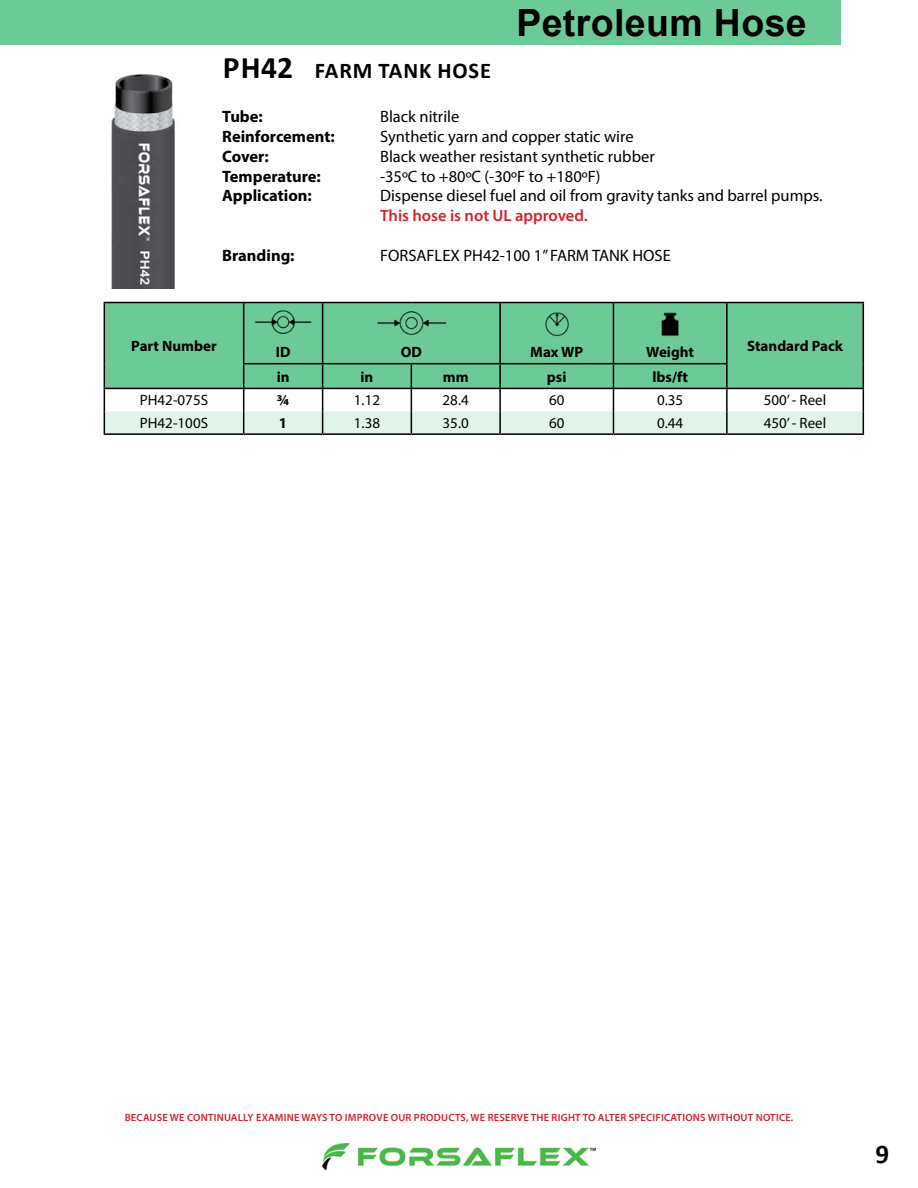
<style>
.page{position:relative;width:918px;height:1188px;background:#fff}
.page>*{position:absolute;margin:0;border:0;box-sizing:border-box;transform-origin:0 0}
.t1{font:700 37.5px "Arial";letter-spacing:.01em;color:#000}
.t2{font:700 27px "Calibri";color:#000}
.t3{font:700 22.5px "Calibri";letter-spacing:.04em;color:#000}
.t4{font:16.5px/19.8px "Myriad Pro";color:#000}
.t5{font:700 16.5px/19.8px "Myriad Pro";color:#000}
.t6{font:600 16.5px "Myriad Pro";color:#d2232a}
.t7{font:15px "Myriad Pro";color:#000}
.t8{font:700 15px "Myriad Pro";color:#000}
.t9{font:600 10.5px "Myriad Pro";letter-spacing:.02em;color:#d2232a}
.s1{font-size:31.5px}
</style>
<div class="page">
<img style="left:322px;top:1143px;width:274px;height:26px">
<div style="left:0;top:0;width:841px;height:45px;background:#6cca98"></div>
<div style="left:105px;top:303px;width:758px;height:61px;background:#6cca98"></div>
<hr style="left:244px;top:302px;width:79px;height:1px;background:#000">
<hr style="left:243px;top:303px;width:1px;height:60px;background:#000">
<hr style="left:323px;top:302px;width:88px;height:1px;background:#000">
<hr style="left:322px;top:303px;width:1px;height:60px;background:#000">
<hr style="left:411px;top:302px;width:89px;height:1px;background:#000">
<hr style="left:500px;top:302px;width:113px;height:1px;background:#000">
<hr style="left:499px;top:303px;width:2px;height:60px;background:#000">
<hr style="left:613px;top:302px;width:114px;height:1px;background:#000">
<hr style="left:613px;top:303px;width:1px;height:60px;background:#000">
<hr style="left:726px;top:303px;width:2px;height:60px;background:#000">
<hr style="left:243px;top:363px;width:80px;height:1px;background:#000">
<hr style="left:323px;top:363px;width:88px;height:1px;background:#000">
<hr style="left:411px;top:363px;width:89px;height:1px;background:#000">
<hr style="left:500px;top:363px;width:113px;height:1px;background:#000">
<hr style="left:613px;top:363px;width:115px;height:1px;background:#000">
<hr style="left:244px;top:433px;width:79px;height:2px;background:#000">
<hr style="left:411px;top:433px;width:89px;height:2px;background:#000">
<hr style="left:613px;top:433px;width:114px;height:2px;background:#000">
<hr style="left:323px;top:433px;width:88px;height:2px;background:#000">
<hr style="left:104px;top:302px;width:140px;height:1px;background:#000">
<hr style="left:104px;top:303px;width:1px;height:61px;background:#000">
<hr style="left:727px;top:302px;width:137px;height:1px;background:#000">
<hr style="left:863px;top:303px;width:1px;height:61px;background:#000">
<svg style="left:104px;top:364px;width:760px;height:70px"></svg>
<hr style="left:104px;top:433px;width:140px;height:2px;background:#000">
<hr style="left:500px;top:433px;width:113px;height:2px;background:#000">
<hr style="left:727px;top:433px;width:137px;height:2px;background:#000">
<img style="left:249px;top:309px;width:68px;height:30px">
<img style="left:378px;top:309px;width:67px;height:30px">
<img style="left:523px;top:309px;width:68px;height:30px">
<img style="left:636px;top:309px;width:68px;height:30px">
<img style="left:111px;top:74px;width:64px;height:214px">
<h1 class="t1" style="left:516px;top:-4px;width:292px">Petroleum Hose</h1>
<h3 class="t3" style="left:223px;top:54px;width:270px"><span class="s1">PH42</span> FARM TANK HOSE</h3>
<p class="t5" style="left:222px;top:106px;width:114px">Tube:<br>Reinforcement:<br>Cover:<br>Temperature:<br>Application:</p>
<p class="t4" style="left:380px;top:106px;width:444px">Black nitrile<br>Synthetic yarn and copper static wire<br>Black weather resistant synthetic rubber<br>-35ºC to +80ºC (-30ºF to +180ºF)<br>Dispense diesel fuel and oil from gravity tanks and barrel pumps.</p>
<p class="t6" style="left:380px;top:205px;width:209px">This hose is not UL approved.</p>
<p class="t4" style="left:380px;top:245px;width:292px">FORSAFLEX PH42-100 1” FARM TANK HOSE</p>
<p class="t5" style="left:222px;top:245px;width:74px">Branding:</p>
<p class="t8" style="left:131px;top:336px;width:87px">Part Number</p>
<p class="t8" style="left:276px;top:342px;width:16px">ID</p>
<p class="t8" style="left:401px;top:342px;width:23px">OD</p>
<p class="t8" style="left:530px;top:342px;width:54px">Max WP</p>
<p class="t8" style="left:646px;top:342px;width:49px">Weight</p>
<p class="t8" style="left:277px;top:367px;width:14px">in</p>
<p class="t8" style="left:361px;top:367px;width:14px">in</p>
<p class="t8" style="left:443px;top:367px;width:27px">mm</p>
<p class="t8" style="left:547px;top:367px;width:21px">psi</p>
<p class="t8" style="left:652px;top:367px;width:37px">lbs/ft</p>
<p class="t8" style="left:747px;top:336px;width:97px">Standard Pack</p>
<p class="t7" style="left:140px;top:391px;width:70px">PH42-075S</p>
<p class="t8" style="left:277px;top:390px;width:14px">3/4</p>
<p class="t7" style="left:354px;top:391px;width:28px">1.12</p>
<p class="t7" style="left:443px;top:391px;width:28px">28.4</p>
<p class="t7" style="left:549px;top:391px;width:17px">60</p>
<p class="t7" style="left:657px;top:391px;width:28px">0.35</p>
<p class="t7" style="left:764px;top:391px;width:64px">500’ - Reel</p>
<p class="t7" style="left:140px;top:414px;width:70px">PH42-100S</p>
<p class="t8" style="left:279px;top:413px;width:10px">1</p>
<p class="t7" style="left:354px;top:414px;width:28px">1.38</p>
<p class="t7" style="left:443px;top:414px;width:28px">35.0</p>
<p class="t7" style="left:549px;top:414px;width:17px">60</p>
<p class="t7" style="left:657px;top:414px;width:28px">0.44</p>
<p class="t7" style="left:764px;top:414px;width:64px">450’ - Reel</p>
<p class="t9" style="left:125px;top:1111px;width:670px">BECAUSE WE CONTINUALLY EXAMINE WAYS TO IMPROVE OUR PRODUCTS, WE RESERVE THE RIGHT TO ALTER SPECIFICATIONS WITHOUT NOTICE.</p>
<h2 class="t2" style="left:875px;top:1135px;width:15px">9</h2>
</div>
